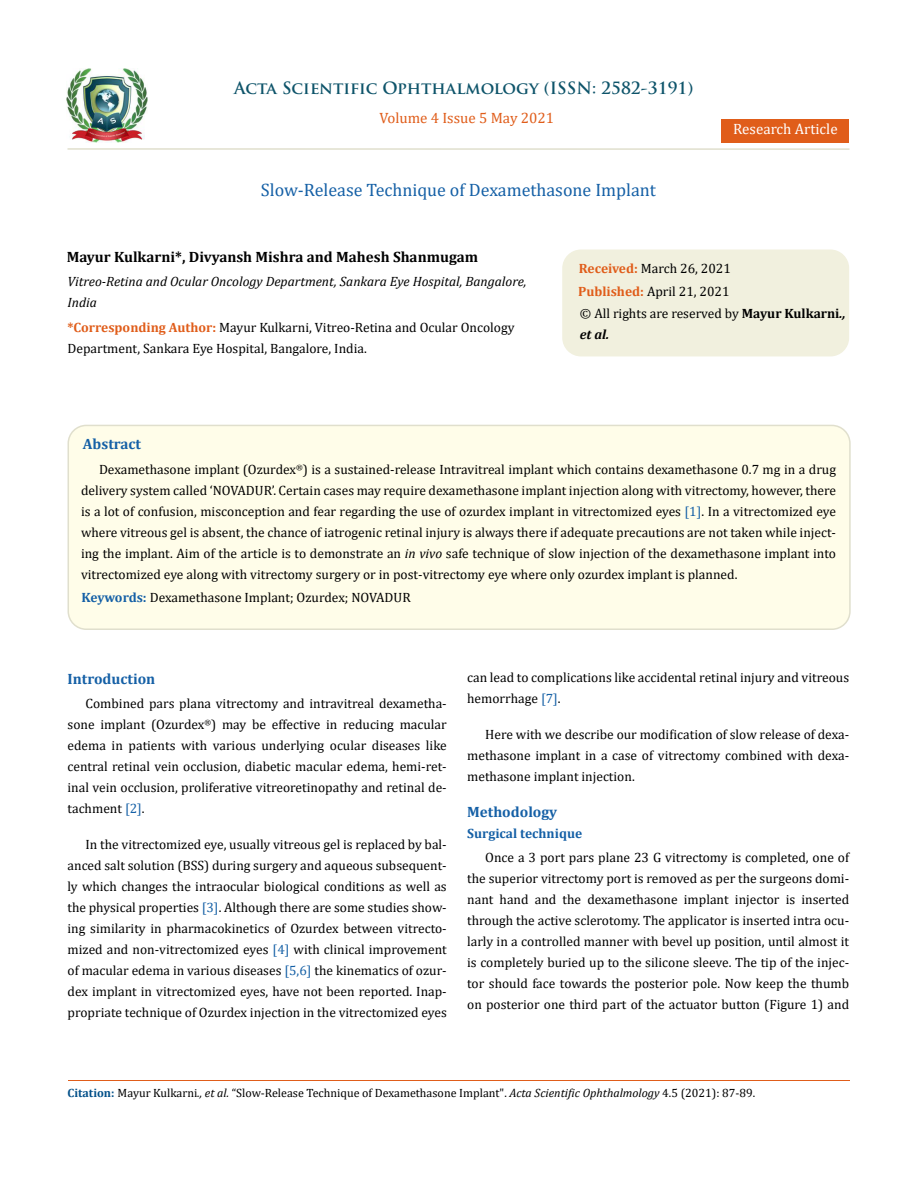
<style>
.page{position:relative;width:917px;height:1188px;background:#fff}
.page>*{position:absolute;margin:0;border:0;box-sizing:border-box;transform-origin:0 0}
.t1{font:18px "Cambria";color:#1560a6}
.t2{font:700 16.5px "Trajan Pro";color:#0e546a}
.t3{font:700 15px "Cambria";color:#000}
.t4{font:700 15px "Cambria";color:#1560a6}
.t5{font:15px "Cambria";color:#e05d1a}
.t6{font:15px "Cambria";color:#fff}
.t7{font:13.5px/21px "Cambria";color:#000;text-align:justify}
.t8{font:italic 13.5px/21px "Cambria";color:#000}
.t9{font:700 13.5px "Cambria";color:#1560a6}
.t10{font:12px "Cambria";color:#000}
.s1{font-weight:700;color:#e05d1a}
.s2{font-weight:700}
.s3{font-weight:700;font-style:italic}
.s4{color:#1560a6}
.s5{font-style:italic}
.s6{font-weight:700;color:#1560a6}
.s7{font-weight:700;color:#035089}
</style>
<div class="page">
<img style="left:67px;top:68px;width:80px;height:74px">
<div style="left:721px;top:119px;width:128px;height:23px;background:#e05d1a"></div>
<div style="left:563px;top:250px;width:285px;height:106px;background:#f1f0de;border-radius:18px"></div>
<div style="left:562px;top:250px;width:287px;height:106px;border:2px solid #f1f0de;border-radius:18px"></div>
<div style="left:68px;top:425px;width:781px;height:204px;background:#fffde9;border-radius:18px"></div>
<div style="left:67px;top:425px;width:783px;height:205px;border:2px solid #e0dfcd;border-radius:18px"></div>
<hr style="left:68px;top:1081px;width:781px;height:1px;background:#e05d1a">
<hr style="left:67px;top:148px;width:782px;height:2px;background:#e0dfcd">
<p class="t2" style="left:234px;top:77px;width:461px">Acta Scientific Ophthalmology (ISSN: 2582-3191)</p>
<p class="t5" style="left:379px;top:109px;width:176px">Volume 4 Issue 5 May 2021</p>
<h1 class="t1" style="left:261px;top:180px;width:396px">Slow-Release Technique of Dexamethasone Implant</h1>
<p class="t6" style="left:733px;top:120px;width:106px">Research Article</p>
<p class="t3" style="left:67px;top:246px;width:413px">Mayur Kulkarni*, Divyansh Mishra and Mahesh Shanmugam</p>
<p class="t8" style="left:67px;top:270px;width:460px">Vitreo-Retina and Ocular Oncology Department, Sankara Eye Hospital, Bangalore,<br>India</p>
<p class="t7" style="left:67px;top:316px;width:448px"><span class="s1">*Corresponding Author:</span> Mayur Kulkarni, Vitreo-Retina and Ocular Oncology<br>Department, Sankara Eye Hospital, Bangalore, India.</p>
<p class="t7" style="left:578px;top:257px;width:154px;line-height:23px"><span class="s1">Received:</span> March 26, 2021<br><span class="s1">Published:</span> April 21, 2021</p>
<p class="t7" style="left:580px;top:303px;width:267px">© All rights are reserved by <span class="s2">Mayur Kulkarni</span><span class="s3">., et al.</span></p>
<p class="t4" style="left:83px;top:433px;width:60px">Abstract</p>
<p class="t7" style="left:81px;top:459px;width:756px;text-indent:18px">Dexamethasone implant (Ozurdex<sup>®</sup>) is a sustained-release Intravitreal implant which contains dexamethasone 0.7 mg in a drug delivery system called ‘NOVADUR’. Certain cases may require dexamethasone implant injection along with vitrectomy, however, there is a lot of confusion, misconception and fear regarding the use of ozurdex implant in vitrectomized eyes <span class="s4">[1]</span>. In a vitrectomized eye where vitreous gel is absent, the chance of iatrogenic retinal injury is always there if adequate precautions are not taken while inject&shy;ing the implant. Aim of the article is to demonstrate an <span class="s5">in vivo</span> safe technique of slow injection of the dexamethasone implant into vitrectomized eye along with vitrectomy surgery or in post-vitrectomy eye where only ozurdex implant is planned.</p>
<p class="t7" style="left:81px;top:586px;width:331px"><span class="s6">Keywords:</span> Dexamethasone Implant; Ozurdex; NOVADUR</p>
<p class="t4" style="left:68px;top:669px;width:89px">Introduction</p>
<p class="t7" style="left:68px;top:693px;width:381px;text-indent:18px">Combined pars plana vitrectomy and intravitreal dexametha&shy;sone implant (Ozurdex<sup>®</sup>) may be effective in reducing macular edema in patients with various underlying ocular diseases like central retinal vein occlusion, diabetic macular edema, hemi-ret&shy;inal vein occlusion, proliferative vitreoretinopathy and retinal de&shy;tachment <span class="s4">[2]</span>.</p>
<p class="t7" style="left:68px;top:834px;width:381px;text-indent:18px">In the vitrectomized eye, usually vitreous gel is replaced by bal&shy;anced salt solution (BSS) during surgery and aqueous subsequent&shy;ly which changes the intraocular biological conditions as well as the physical properties <span class="s4">[3]</span>. Although there are some studies show&shy;ing similarity in pharmacokinetics of Ozurdex between vitrecto&shy;mized and non-vitrectomized eyes <span class="s4">[4]</span> with clinical improvement of macular edema in various diseases <span class="s4">[5,6]</span> the kinematics of ozur&shy;dex implant in vitrectomized eyes, have not been reported. Inap&shy;propriate technique of Ozurdex injection in the vitrectomized eyes</p>
<p class="t7" style="left:467px;top:667px;width:383px">can lead to complications like accidental retinal injury and vitreous hemorrhage <span class="s4">[7]</span>.</p>
<p class="t7" style="left:467px;top:724px;width:383px;text-indent:18px">Here with we describe our modification of slow release of dexa&shy;methasone implant in a case of vitrectomy combined with dexa&shy;methasone implant injection.</p>
<p class="t4" style="left:467px;top:801px;width:92px">Methodology</p>
<p class="t9" style="left:467px;top:824px;width:116px">Surgical technique</p>
<p class="t7" style="left:467px;top:847px;width:383px;text-indent:18px">Once a 3 port pars plane 23 G vitrectomy is completed, one of the superior vitrectomy port is removed as per the surgeons domi&shy;nant hand and the dexamethasone implant injector is inserted through the active sclerotomy. The applicator is inserted intra ocu&shy;larly in a controlled manner with bevel up position, until almost it is completely buried up to the silicone sleeve. The tip of the injec&shy;tor should face towards the posterior pole. Now keep the thumb on posterior one third part of the actuator button (Figure 1) and</p>
<p class="t10" style="left:68px;top:1086px;width:689px"><span class="s7">Citation:</span> Mayur Kulkarni<span class="s5">., et al.</span> “Slow-Release Technique of Dexamethasone Implant". <span class="s5">Acta Scientific Ophthalmology</span> 4.5 (2021): 87-89.</p>
</div>
